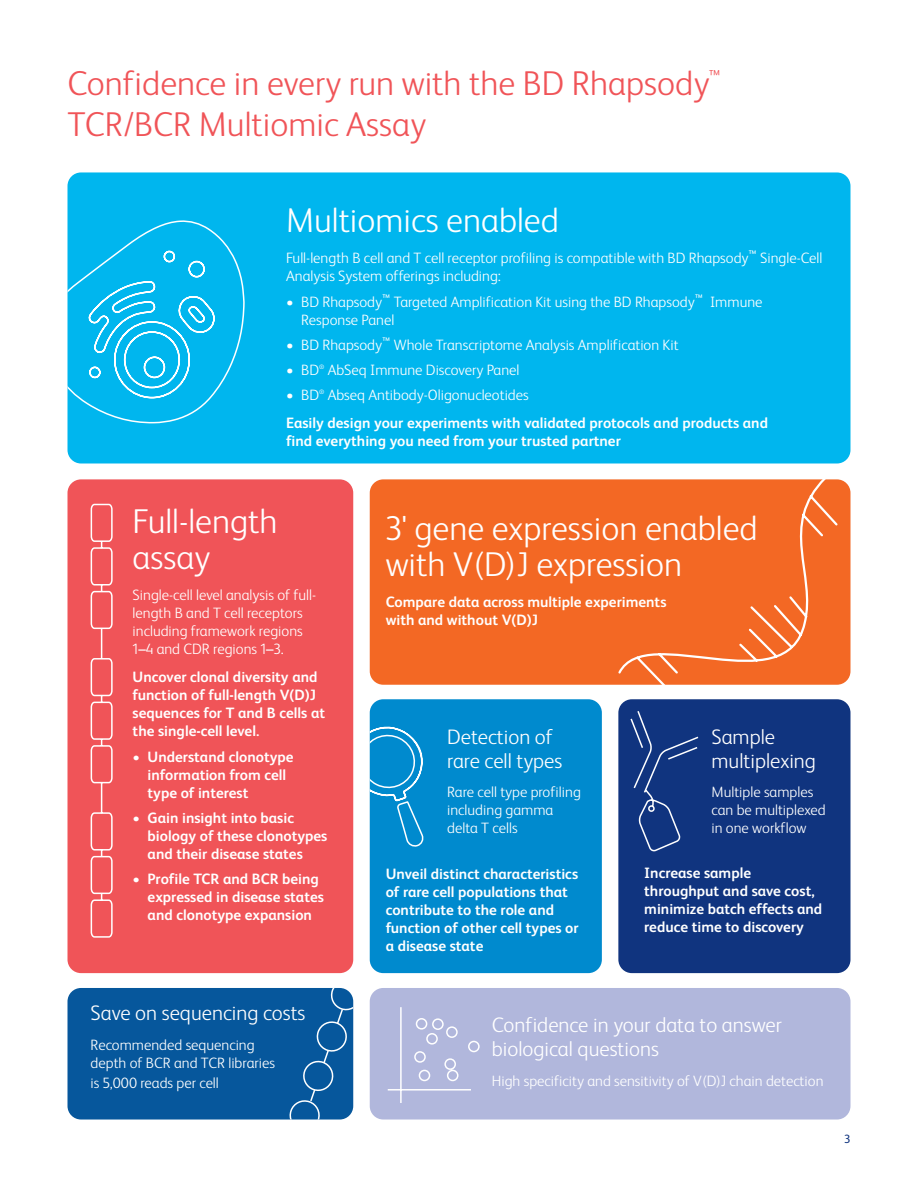
<style>
.page{position:relative;width:918px;height:1188px;background:#fff}
.page>*{position:absolute;margin:0;border:0;box-sizing:border-box;transform-origin:0 0}
.Subhead_1{font:300 34.5px/36px "FS Albert Pro";color:#fff}
.Subhead_1-2{font:300 34.5px/41.2px "FS Albert Pro";color:#f05458}
.Subhead_3{font:300 21px/24px "FS Albert Pro";color:#fff}
.Body{font:700 15px/18px "FS Albert Pro";color:#fff}
.Body-2{font:300 15px/18px "FS Albert Pro";color:#fff}
.t1{font:12px "FS Albert Pro";color:#10347f}
.t2{font:6.3px "FS Albert Arabic";color:#fff}
.s1{font-weight:400}
</style>
<div class="page">
<div style="left:68px;top:988px;width:285px;height:132px;background:#06579c;border-radius:14px"></div>
<svg style="left:288px;top:988px;width:65px;height:132px"></svg>
<div style="left:68px;top:172px;width:782px;height:292px;background:#00b6ee;border-radius:14px"></div>
<svg style="left:68px;top:220px;width:177px;height:204px"></svg>
<div style="left:68px;top:479px;width:285px;height:494px;background:#f05458;border-radius:14px"></div>
<svg style="left:90px;top:503px;width:23px;height:435px"></svg>
<div style="left:370px;top:479px;width:481px;height:206px;background:#f36824;border-radius:13px"></div>
<svg style="left:616px;top:479px;width:224px;height:221px"></svg>
<div style="left:370px;top:988px;width:481px;height:132px;background:#b1b7dc;border-radius:14px"></div>
<svg style="left:414px;top:1018px;width:66px;height:64px"></svg>
<hr style="left:400px;top:1007px;width:2px;height:96px;background:#fff">
<hr style="left:388px;top:1089px;width:83px;height:2px;background:#fff">
<div style="left:370px;top:699px;width:232px;height:274px;background:#008ace;border-radius:14px"></div>
<svg style="left:370px;top:726px;width:54px;height:121px"></svg>
<div style="left:618px;top:699px;width:233px;height:274px;background:#10347f;border-radius:14px"></div>
<svg style="left:630px;top:711px;width:69px;height:141px"></svg>
<p class="Subhead_1-2" style="left:68px;top:60px;width:654px">Confidence in every run with the BD Rhapsody<sup>™<br></sup>TCR/BCR Multiomic Assay</p>
<p class="Subhead_1" style="left:286px;top:201px;width:274px">Multiomics enabled</p>
<p class="Body-2" style="left:286px;top:248px;width:538px">Full-length B cell and T cell receptor profiling is compatible with BD Rhapsody<sup>™</sup> Single-Cell<br>Analysis System offerings including:</p>
<p class="Body-2" style="left:301px;top:292px;width:463px;text-indent:-15px">• BD Rhapsody<sup>™</sup> Targeted Amplification Kit using the BD Rhapsody<sup>™</sup> Immune<br>Response Panel</p>
<p class="Body-2" style="left:286px;top:335px;width:394px">• BD Rhapsody<sup>™</sup> Whole Transcriptome Analysis Amplification Kit</p>
<p class="Body-2" style="left:286px;top:360px;width:35px">• BD</p>
<p class="t2" style="left:319px;top:363px;width:7px">®</p>
<p class="Body-2" style="left:328px;top:360px;width:193px">AbSeq Immune Discovery Panel</p>
<p class="Body-2" style="left:286px;top:385px;width:35px">• BD</p>
<p class="t2" style="left:319px;top:388px;width:7px">®</p>
<p class="Body-2" style="left:328px;top:385px;width:203px">Abseq Antibody-Oligonucleotides</p>
<p class="Body" style="left:286px;top:413px;width:483px">Easily design your experiments with validated protocols and products and find everything you need from your trusted partner</p>
<p class="Subhead_1" style="left:133px;top:501px;width:146px">Full-length assay</p>
<p class="Body-2" style="left:133px;top:585px;width:185px">Single-cell level analysis of full&shy;length B and T cell receptors including framework regions<br>1<span class="s1">–</span>4 and CDR regions 1<span class="s1">–</span>3.</p>
<p class="Body" style="left:133px;top:668px;width:194px">Uncover clonal diversity and function of full-length V(D)J sequences for T and B cells at the single-cell level.</p>
<p class="Body" style="left:148px;top:747px;width:147px;text-indent:-15px">• Understand clonotype information from cell type of interest</p>
<p class="Body" style="left:148px;top:808px;width:181px;text-indent:-15px">• Gain insight into basic biology of these clonotypes and their disease states</p>
<p class="Body" style="left:148px;top:869px;width:178px;text-indent:-15px">• Profile TCR and BCR being expressed in disease states and clonotype expansion</p>
<p class="Subhead_3" style="left:91px;top:1000px;width:216px">Save on sequencing costs</p>
<p class="Body-2" style="left:91px;top:1035px;width:186px">Recommended sequencing depth of BCR and TCR libraries</p>
<p class="Body-2" style="left:91px;top:1073px;width:130px">is 5,000 reads per cell</p>
<p class="Subhead_1" style="left:386px;top:508px;width:373px">3' gene expression enabled with V(D)J expression</p>
<p class="Body" style="left:386px;top:592px;width:282px">Compare data across multiple experiments with and without V(D)J</p>
<p class="Subhead_3" style="left:447px;top:724px;width:117px">Detection of rare cell types</p>
<p class="Body-2" style="left:447px;top:782px;width:135px">Rare cell type profiling including gamma delta T cells</p>
<p class="Body" style="left:386px;top:864px;width:194px">Unveil distinct characteristics of rare cell populations that contribute to the role and function of other cell types or a disease state</p>
<p class="Body" style="left:644px;top:863px;width:180px">Increase sample throughput and save cost, minimize batch effects and reduce time to discovery</p>
<p class="Subhead_3" style="left:712px;top:724px;width:106px">Sample multiplexing</p>
<p class="Body-2" style="left:712px;top:782px;width:116px">Multiple samples can be multiplexed in one workflow</p>
<p class="Subhead_3" style="left:492px;top:1012px;width:292px">Confidence in your data to answer biological questions</p>
<p class="Body-2" style="left:492px;top:1071px;width:333px">High specificity and sensitivity of V(D)J chain detection</p>
<p class="t1" style="left:845px;top:1131px;width:7px">3</p>
</div>
